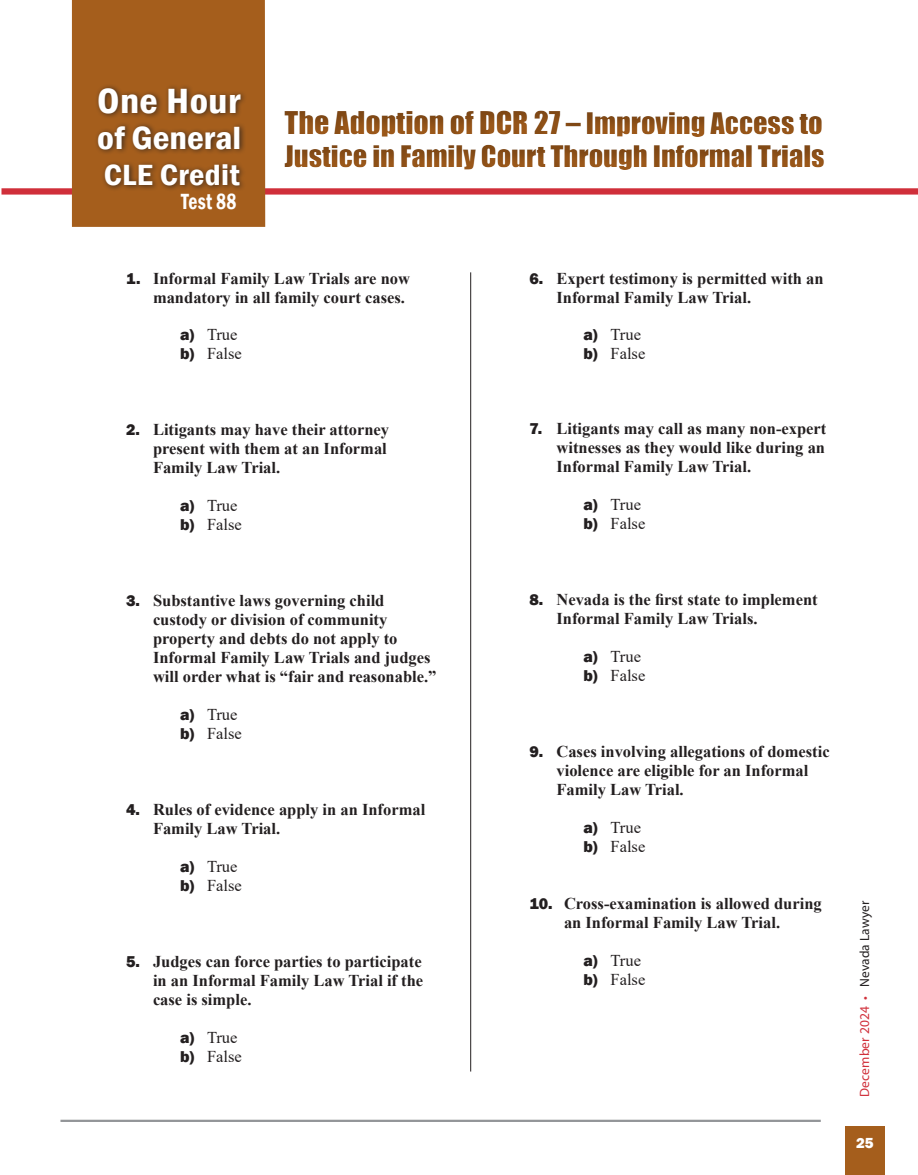
<style>
.page{position:relative;width:918px;height:1175px;background:#fff}
.page>*{position:absolute;margin:0;border:0;box-sizing:border-box;transform-origin:0 0}
.t1{font:600 condensed 36px "Franklin Gothic";letter-spacing:.01em;color:#fff;scale:1.11 1}
.t2{font:600 condensed 33px "Franklin Gothic";color:#fff;scale:1.11 1}
.t3{font:600 condensed 30.15px "Franklin Gothic";letter-spacing:.01em;color:#fff;scale:1.11 1}
.t4{font:28.8px "Impact";color:#a55e1c;scale:1.04 1}
.t5{font:27.3px "Impact";color:#a55e1c;scale:1.04 1}
.t6{font:600 condensed 22.65px "Franklin Gothic";letter-spacing:.01em;color:#fff;scale:.87 1}
.t7{font:700 16.5px/19px "Times New Roman";color:#231f20}
.t8{font:16.5px "Times New Roman";color:#231f20}
.t9{font:800 15px "Franklin Gothic";color:#fff}
.t10{font:13.5px "Myriad Pro";letter-spacing:.01em;color:#d02f3a}
.s1{font-size:30px}
.s2{font-size:27.3px}
.s3{font-family:"Franklin Gothic";font-weight:800;font-size:16.2px}
.s4{font-size:13.35px}
.s5{font-size:13.35px;color:#231f20}
</style>
<div class="page">
<div style="left:846px;top:1126px;width:39px;height:48px;background:#a55e1c"></div>
<hr style="left:60px;top:1119px;width:761px;height:2px;background:#939598">
<div style="left:2px;top:188px;width:916px;height:6px;background:#d02f3a"></div>
<div style="left:72px;top:0;width:193px;height:227px;background:#a55e1c"></div>
<div style="left:94px;top:84px;width:153px;height:108px;background:#231f20;opacity:.78"></div>
<hr style="left:470px;top:272px;width:1px;height:799px;background:#231f20">
<div style="left:278px;top:99px;width:588px;height:87px;background:#231f20;opacity:.28"></div>
<p class="t1" style="left:97px;top:77px;width:130px">One Hour</p>
<p class="t2" style="left:97px;top:116px;width:131px">of General</p>
<p class="t3" style="left:104px;top:154px;width:124px"><span class="s1">CLE</span> Credit</p>
<p class="t6" style="left:181px;top:187px;width:65px">Test 88</p>
<h3 class="t4" style="left:285px;top:100px;width:519px">The Adoption of DCR 27 – <span class="s2">Improving Access to</span></h3>
<h3 class="t5" style="left:285px;top:135px;width:521px">Justice in Family Court Through Informal Trials</h3>
<p class="t7" style="left:153px;top:268px;width:259px;text-indent:-27px"><span class="s3">1.</span> Informal Family Law Trials are now mandatory in all family court cases.</p>
<p class="t8" style="left:180px;top:323px;width:59px"><span class="s3">a)</span> True</p>
<p class="t8" style="left:180px;top:342px;width:63px"><span class="s3">b)</span> False</p>
<p class="t7" style="left:153px;top:420px;width:238px;text-indent:-27px"><span class="s3">2.</span> Litigants may have their attorney present with them at an Informal<br>Family Law Trial.</p>
<p class="t8" style="left:180px;top:494px;width:59px"><span class="s3">a)</span> True</p>
<p class="t8" style="left:180px;top:513px;width:63px"><span class="s3">b)</span> False</p>
<p class="t7" style="left:153px;top:590px;width:285px;text-indent:-27px"><span class="s3">3.</span> Substantive laws governing child custody or division of community property and debts do not apply to Informal Family Law Trials and judges will order what is “fair and reasonable.”</p>
<p class="t8" style="left:180px;top:703px;width:59px"><span class="s3">a)</span> True</p>
<p class="t8" style="left:180px;top:722px;width:63px"><span class="s3">b)</span> False</p>
<p class="t7" style="left:153px;top:799px;width:274px;text-indent:-27px"><span class="s3">4.</span> Rules of evidence apply in an Informal<br>Family Law Trial.</p>
<p class="t8" style="left:180px;top:854px;width:59px"><span class="s3">a)</span> True</p>
<p class="t8" style="left:180px;top:873px;width:63px"><span class="s3">b)</span> False</p>
<p class="t7" style="left:153px;top:951px;width:272px;text-align:justify;text-indent:-27px"><span class="s3">5.</span> Judges can force parties to participate in an Informal Family Law Trial if the case is simple.</p>
<p class="t8" style="left:180px;top:1025px;width:59px"><span class="s3">a)</span> True</p>
<p class="t8" style="left:180px;top:1044px;width:63px"><span class="s3">b)</span> False</p>
<p class="t7" style="left:556px;top:268px;width:269px;text-indent:-27px"><span class="s3">6.</span> Expert testimony is permitted with an<br>Informal Family Law Trial.</p>
<p class="t8" style="left:584px;top:322px;width:59px"><span class="s3">a)</span> True</p>
<p class="t8" style="left:584px;top:341px;width:63px"><span class="s3">b)</span> False</p>
<p class="t7" style="left:556px;top:419px;width:271px;text-align:justify;text-indent:-27px"><span class="s3">7.</span> Litigants may call as many non-expert witnesses as they would like during an Informal Family Law Trial.</p>
<p class="t8" style="left:584px;top:493px;width:59px"><span class="s3">a)</span> True</p>
<p class="t8" style="left:584px;top:512px;width:63px"><span class="s3">b)</span> False</p>
<p class="t7" style="left:556px;top:590px;width:263px;text-indent:-27px"><span class="s3">8.</span> Nevada is the first state to implement<br>Informal Family Law Trials.</p>
<p class="t8" style="left:584px;top:645px;width:59px"><span class="s3">a)</span> True</p>
<p class="t8" style="left:584px;top:664px;width:63px"><span class="s3">b)</span> False</p>
<p class="t7" style="left:556px;top:741px;width:275px;text-indent:-27px"><span class="s3">9.</span> Cases involving allegations of domestic violence are eligible for an Informal<br>Family Law Trial.</p>
<p class="t8" style="left:584px;top:816px;width:59px"><span class="s3">a)</span> True</p>
<p class="t8" style="left:584px;top:835px;width:63px"><span class="s3">b)</span> False</p>
<p class="t7" style="left:530px;top:893px;width:294px;text-align:center"><span class="s3">10.</span> Cross-examination is allowed during an Informal Family Law Trial.</p>
<p class="t8" style="left:584px;top:948px;width:59px"><span class="s3">a)</span> True</p>
<p class="t8" style="left:584px;top:967px;width:63px"><span class="s3">b)</span> False</p>
<p class="t10" style="left:856px;top:1096px;width:198px;rotate:-90deg">December 2024 <span class="s4">•</span> <span class="s5">Nevada Lawyer</span></p>
<p class="t9" style="left:856px;top:1132px;width:19px">25</p>
</div>
